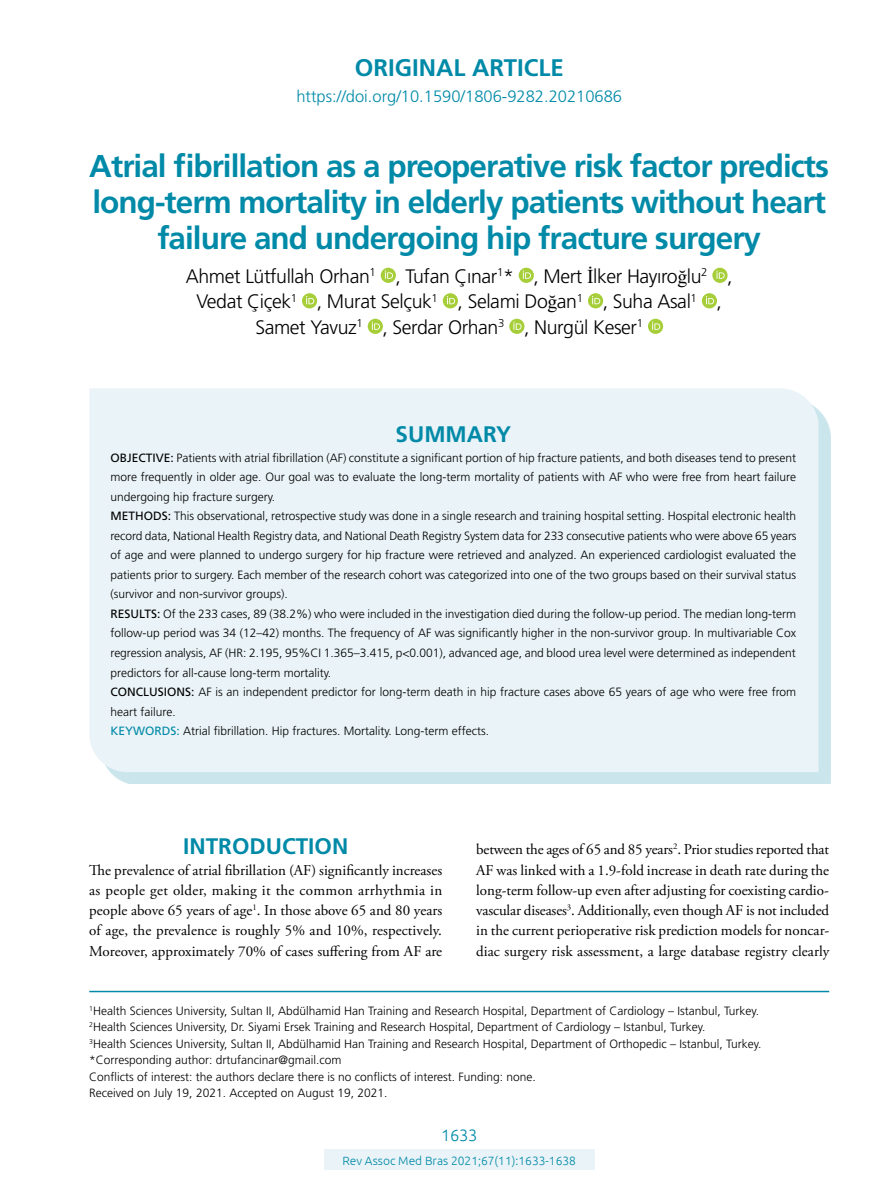
<style>
.page{position:relative;width:893px;height:1191px;background:#fff}
.page>*{position:absolute;margin:0;border:0;box-sizing:border-box;transform-origin:0 0}
.t1{font:700 31.5px/36px "Frutiger LT Std";letter-spacing:-.03em;color:#008aa8;text-align:center}
.t2{font:700 24px "Frutiger LT Std";color:#008aa8}
.t3{font:700 22.5px "Frutiger LT Std";color:#008aa8}
.t4{font:300 19.5px "Frutiger LT Std";letter-spacing:-.02em;color:#000}
.t5{font:300 16.5px "Frutiger LT Std";color:#008aa8}
.t6{font:300 16.5px "Ubuntu";color:#008aa8}
.t7{font:15px/20.2px "Adobe Garamond Pro";letter-spacing:.005em;color:#000;text-align:justify}
.t8{font:300 12px/19.5px "Frutiger LT Std";color:#000}
.t9{font:300 12px "Ubuntu";color:#008aa8}
.s1{font-family:"Times New Roman";font-weight:400}
.s2{font-weight:400}
.s3{font-weight:400;color:#008aa8}
</style>
<div class="page">
<div style="left:324px;top:1149px;width:270px;height:21px;background:#eaf3f7"></div>
<div style="left:101px;top:400px;width:730px;height:384px;background:#cae6ec"></div>
<div style="left:89px;top:388px;width:730px;height:384px;background:#eaf3f7"></div>
<svg style="left:381px;top:268px;width:15px;height:15px"></svg>
<svg style="left:385px;top:270px;width:8px;height:9px"></svg>
<svg style="left:519px;top:268px;width:15px;height:15px"></svg>
<svg style="left:523px;top:270px;width:8px;height:9px"></svg>
<div style="left:712px;top:268px;width:15px;height:15px;background:#a6ce39;border-radius:50%"></div>
<svg style="left:716px;top:270px;width:9px;height:9px"></svg>
<div style="left:302px;top:293px;width:15px;height:15px;background:#a6ce39;border-radius:50%"></div>
<svg style="left:306px;top:296px;width:8px;height:8px"></svg>
<div style="left:443px;top:293px;width:15px;height:15px;background:#a6ce39;border-radius:50%"></div>
<svg style="left:447px;top:296px;width:8px;height:8px"></svg>
<div style="left:588px;top:293px;width:15px;height:15px;background:#a6ce39;border-radius:50%"></div>
<svg style="left:592px;top:296px;width:8px;height:8px"></svg>
<div style="left:702px;top:293px;width:15px;height:15px;background:#a6ce39;border-radius:50%"></div>
<svg style="left:706px;top:296px;width:8px;height:8px"></svg>
<svg style="left:368px;top:319px;width:15px;height:15px"></svg>
<svg style="left:372px;top:321px;width:8px;height:9px"></svg>
<div style="left:509px;top:319px;width:15px;height:15px;background:#a6ce39;border-radius:50%"></div>
<svg style="left:513px;top:321px;width:9px;height:9px"></svg>
<div style="left:648px;top:319px;width:15px;height:15px;background:#a6ce39;border-radius:50%"></div>
<svg style="left:652px;top:321px;width:8px;height:9px"></svg>
<hr style="left:89px;top:990px;width:740px;height:2px;background:#008aa8">
<h2 class="t2" style="left:355px;top:54px;width:210px">ORIGINAL ARTICLE</h2>
<h3 class="t5" style="left:296px;top:87px;width:327px">https://doi.org/10.1590/1806-9282.20210686</h3>
<h1 class="t1" style="left:89px;top:148px;width:741px">Atrial fibrillation as a preoperative risk factor predicts long-term mortality in elderly patients without heart failure and undergoing hip fracture surgery</h1>
<h3 class="t4" style="left:186px;top:265px;width:548px">Ahmet Lütfullah Orhan<sup>1</sup> , Tufan Çınar<sup>1</sup>* , Mert <span class="s1">İ</span>lker Hayıro<span class="s1">ğ</span>lu<sup>2</sup> ,</h3>
<h3 class="t4" style="left:196px;top:291px;width:527px">Vedat Çiçek<sup>1</sup> , Murat Selçuk<sup>1</sup> , Selami Do<span class="s1">ğ</span>an<sup>1</sup> , Suha Asal<sup>1</sup> ,</h3>
<h3 class="t4" style="left:255px;top:316px;width:389px">Samet Yavuz<sup>1</sup> , Serdar Orhan<sup>3</sup> , Nurgül Keser<sup>1</sup></h3>
<h3 class="t3" style="left:396px;top:421px;width:117px">SUMMARY</h3>
<p class="t8" style="left:111px;top:448px;width:687px"><span class="s2">OBJECTIVE:</span> Patients with atrial fibrillation (AF) constitute a significant portion of hip fracture patients, and both diseases tend to present more frequently in older age. Our goal was to evaluate the long-term mortality of patients with AF who were free from heart failure undergoing hip fracture surgery.<br><span class="s2">METHODS:</span> This observational, retrospective study was done in a single research and training hospital setting. Hospital electronic health record data, National Health Registry data, and National Death Registry System data for 233 consecutive patients who were above 65 years of age and were planned to undergo surgery for hip fracture were retrieved and analyzed. An experienced cardiologist evaluated the patients prior to surgery. Each member of the research cohort was categorized into one of the two groups based on their survival status (survivor and non-survivor groups).<br><span class="s2">RESULTS:</span> Of the 233 cases, 89 (38.2%) who were included in the investigation died during the follow-up period. The median long-term follow-up period was 34 (12–42) months. The frequency of AF was significantly higher in the non-survivor group. In multivariable Cox regression analysis, AF (HR: 2.195, 95%CI 1.365–3.415, p&lt;0.001), advanced age, and blood urea level were determined as independent predictors for all-cause long-term mortality.<br><span class="s2">CONCLUSIONS:</span> AF is an independent predictor for long-term death in hip fracture cases above 65 years of age who were free from heart failure.<br><span class="s3">KEYWORDS:</span> Atrial fibrillation. Hip fractures. Mortality. Long-term effects.</p>
<h3 class="t3" style="left:183px;top:833px;width:167px">INTRODUCTION</h3>
<p class="t7" style="left:89px;top:860px;width:354px">The prevalence of atrial fibrillation (AF) significantly increases as people get older, making it the common arrhythmia in people above 65 years of age<sup>1</sup>. In those above 65 and 80 years of age, the prevalence is roughly 5% and 10%, respectively.<br>Moreover, approximately 70% of cases suffering from AF are</p>
<p class="t7" style="left:476px;top:840px;width:355px">between the ages of 65 and 85 years<sup>2</sup>. Prior studies reported that AF was linked with a 1.9-fold increase in death rate during the long-term follow-up even after adjusting for coexisting cardio&shy;vascular diseases<sup>3</sup>. Additionally, even though AF is not included in the current perioperative risk prediction models for noncar&shy;diac surgery risk assessment, a large database registry clearly</p>
<p class="t8" style="left:89px;top:1002px;width:674px;line-height:16.5px"><sup>1</sup>Health Sciences University, Sultan II, Abdülhamid Han Training and Research Hospital, Department of Cardiology – Istanbul, Turkey.<br><sup>2</sup>Health Sciences University, Dr. Siyami Ersek Training and Research Hospital, Department of Cardiology – Istanbul, Turkey.<br><sup>3</sup>Health Sciences University, Sultan II, Abdülhamid Han Training and Research Hospital, Department of Orthopedic – Istanbul, Turkey. *Corresponding author: drtufancinar@gmail.com<br>Conflicts of interest: the authors declare there is no conflicts of interest. Funding: none.<br>Received on July 19, 2021. Accepted on August 19, 2021.</p>
<h3 class="t6" style="left:441px;top:1125px;width:38px">1633</h3>
<p class="t9" style="left:342px;top:1153px;width:235px">Rev Assoc Med Bras 2021;67(11):1633-1638</p>
</div>
